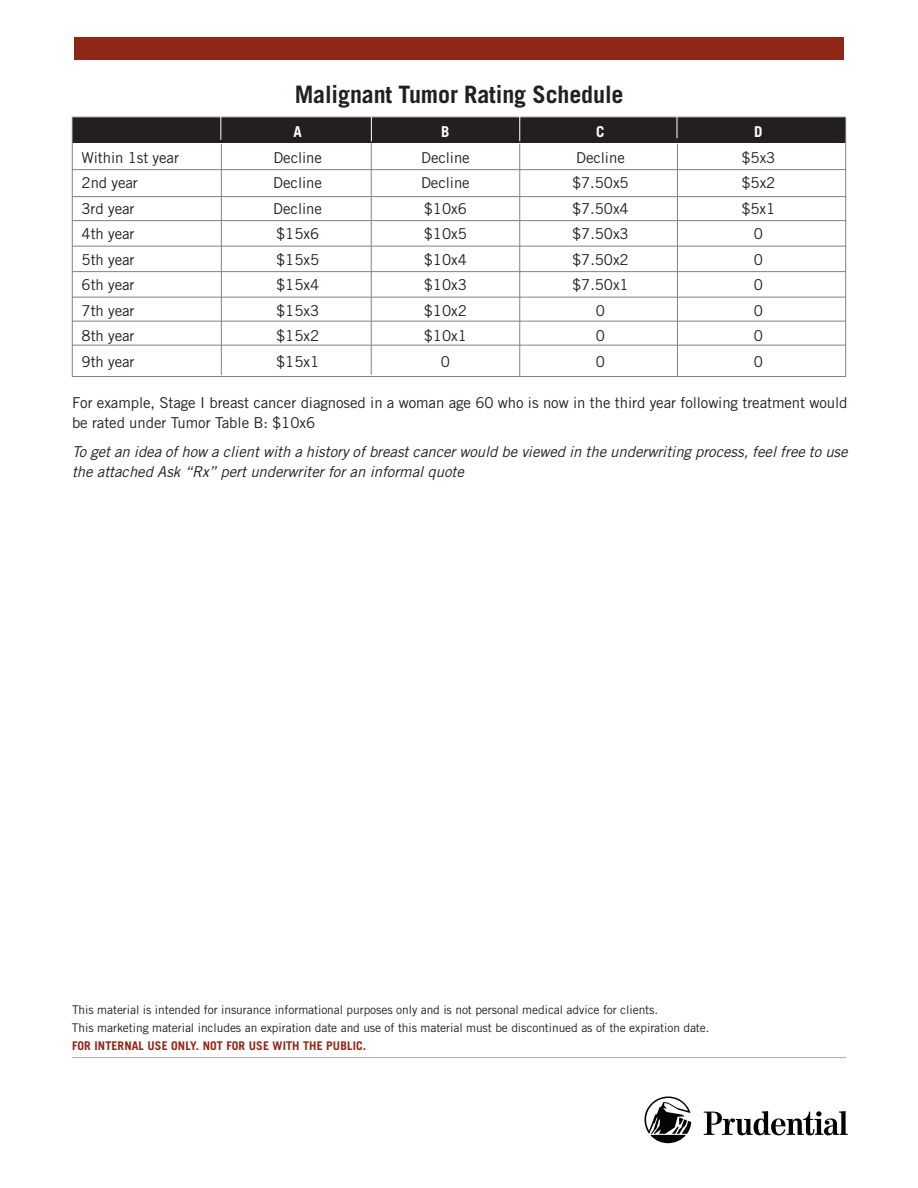
<style>
.page{position:relative;width:918px;height:1188px;background:#fff}
.page>*{position:absolute;margin:0;border:0;box-sizing:border-box;transform-origin:0 0}
.t1{font:700 24px "Trade Gothic";letter-spacing:-.005em;color:#231f20}
.t2{font:15px/20.1px "Trade Gothic";letter-spacing:-.005em;color:#231f20}
.t3{font:italic 15px/20.1px "Trade Gothic";letter-spacing:-.005em;color:#231f20}
.t4{font:700 15px "Trade Gothic";color:#fff}
.t5{font:12px/18.6px "Trade Gothic";letter-spacing:-.005em;color:#231f20}
.t6{font:700 12px "Trade Gothic";letter-spacing:.01em;color:#8f2717}
</style>
<div class="page">
<div style="left:72px;top:117px;width:774px;height:26px;background:#231f20"></div>
<div style="left:72px;top:117px;width:774px;height:260px;border:1px solid #808285"></div>
<hr style="left:72px;top:169px;width:774px;height:1px;background:#808285">
<hr style="left:72px;top:196px;width:774px;height:1px;background:#808285">
<hr style="left:72px;top:220px;width:774px;height:1px;background:#808285">
<hr style="left:72px;top:246px;width:774px;height:1px;background:#808285">
<hr style="left:72px;top:271px;width:774px;height:1px;background:#808285">
<hr style="left:72px;top:297px;width:774px;height:1px;background:#808285">
<hr style="left:72px;top:321px;width:774px;height:1px;background:#808285">
<hr style="left:72px;top:345px;width:774px;height:1px;background:#808285">
<hr style="left:221px;top:144px;width:1px;height:231px;background:#808285">
<hr style="left:371px;top:142px;width:1px;height:233px;background:#808285">
<hr style="left:519px;top:144px;width:1px;height:232px;background:#808285">
<hr style="left:677px;top:144px;width:1px;height:232px;background:#808285">
<svg style="left:221px;top:116px;width:1px;height:24px"></svg>
<svg style="left:371px;top:117px;width:1px;height:24px"></svg>
<svg style="left:519px;top:116px;width:1px;height:25px"></svg>
<svg style="left:677px;top:116px;width:1px;height:22px"></svg>
<hr style="left:72px;top:1057px;width:774px;height:1px;background:#a8a9ad">
<svg style="left:704px;top:1111px;width:144px;height:24px"></svg>
<svg style="left:645px;top:1097px;width:46px;height:46px"></svg>
<div style="left:74px;top:37px;width:770px;height:23px;background:#8f2717"></div>
<h1 class="t1" style="left:295px;top:80px;width:330px">Malignant Tumor Rating Schedule</h1>
<p class="t4" style="left:293px;top:123px;width:10px">A</p>
<p class="t4" style="left:441px;top:123px;width:10px">B</p>
<p class="t4" style="left:596px;top:123px;width:10px">C</p>
<p class="t4" style="left:754px;top:123px;width:10px">D</p>
<p class="t2" style="left:82px;top:147px;width:99px">Within 1st year</p>
<p class="t2" style="left:273px;top:147px;width:50px">Decline</p>
<p class="t2" style="left:421px;top:147px;width:50px">Decline</p>
<p class="t2" style="left:576px;top:147px;width:50px">Decline</p>
<p class="t2" style="left:742px;top:147px;width:35px">$5x3</p>
<p class="t2" style="left:82px;top:173px;width:58px">2nd year</p>
<p class="t2" style="left:273px;top:173px;width:50px">Decline</p>
<p class="t2" style="left:421px;top:173px;width:50px">Decline</p>
<p class="t2" style="left:572px;top:173px;width:58px">$7.50x5</p>
<p class="t2" style="left:741px;top:173px;width:35px">$5x2</p>
<p class="t2" style="left:82px;top:198px;width:55px">3rd year</p>
<p class="t2" style="left:273px;top:198px;width:50px">Decline</p>
<p class="t2" style="left:424px;top:198px;width:45px">$10x6</p>
<p class="t2" style="left:572px;top:198px;width:58px">$7.50x4</p>
<p class="t2" style="left:741px;top:198px;width:35px">$5x1</p>
<p class="t2" style="left:82px;top:224px;width:55px">4th year</p>
<p class="t2" style="left:276px;top:224px;width:45px">$15x6</p>
<p class="t2" style="left:424px;top:224px;width:45px">$10x5</p>
<p class="t2" style="left:572px;top:224px;width:58px">$7.50x3</p>
<p class="t2" style="left:754px;top:224px;width:11px">0</p>
<p class="t2" style="left:82px;top:249px;width:55px">5th year</p>
<p class="t2" style="left:276px;top:249px;width:45px">$15x5</p>
<p class="t2" style="left:424px;top:249px;width:45px">$10x4</p>
<p class="t2" style="left:572px;top:249px;width:58px">$7.50x2</p>
<p class="t2" style="left:754px;top:249px;width:11px">0</p>
<p class="t2" style="left:82px;top:275px;width:55px">6th year</p>
<p class="t2" style="left:276px;top:275px;width:45px">$15x4</p>
<p class="t2" style="left:424px;top:275px;width:45px">$10x3</p>
<p class="t2" style="left:572px;top:275px;width:58px">$7.50x1</p>
<p class="t2" style="left:754px;top:275px;width:11px">0</p>
<p class="t2" style="left:82px;top:300px;width:55px">7th year</p>
<p class="t2" style="left:276px;top:300px;width:45px">$15x3</p>
<p class="t2" style="left:424px;top:300px;width:45px">$10x2</p>
<p class="t2" style="left:596px;top:300px;width:11px">0</p>
<p class="t2" style="left:754px;top:300px;width:11px">0</p>
<p class="t2" style="left:82px;top:326px;width:55px">8th year</p>
<p class="t2" style="left:276px;top:326px;width:45px">$15x2</p>
<p class="t2" style="left:424px;top:326px;width:45px">$10x1</p>
<p class="t2" style="left:596px;top:326px;width:11px">0</p>
<p class="t2" style="left:754px;top:326px;width:11px">0</p>
<p class="t2" style="left:82px;top:351px;width:55px">9th year</p>
<p class="t2" style="left:276px;top:351px;width:45px">$15x1</p>
<p class="t2" style="left:441px;top:351px;width:11px">0</p>
<p class="t2" style="left:596px;top:351px;width:11px">0</p>
<p class="t2" style="left:754px;top:351px;width:11px">0</p>
<p class="t2" style="left:72px;top:392px;width:777px">For example, Stage I breast cancer diagnosed in a woman age 60 who is now in the third year following treatment would be rated under Tumor Table B: $10x6</p>
<p class="t3" style="left:72px;top:441px;width:777px">To get an idea of how a client with a history of breast cancer would be viewed in the underwriting process, feel free to use the attached Ask “Rx” pert underwriter for an informal quote</p>
<p class="t5" style="left:72px;top:1000px;width:639px">This material is intended for insurance informational purposes only and is not personal medical advice for clients.<br>This marketing material includes an expiration date and use of this material must be discontinued as of the expiration date.</p>
<p class="t6" style="left:72px;top:1038px;width:296px">FOR INTERNAL USE ONLY. NOT FOR USE WITH THE PUBLIC.</p>
</div>
